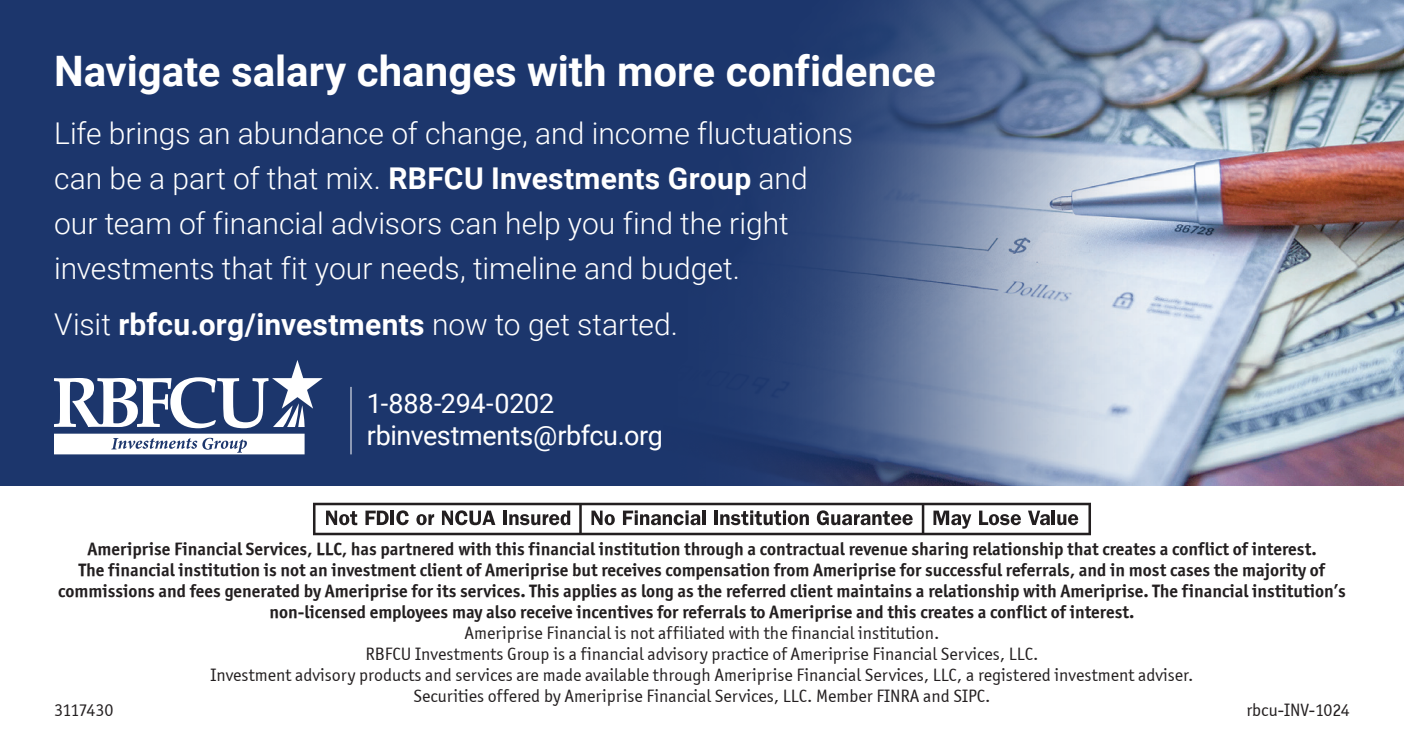
<style>
.page{position:relative;width:1404px;height:756px;background:#fff}
.page>*{position:absolute;margin:0;border:0;box-sizing:border-box;transform-origin:0 0}
.t1{font:700 42px "Roboto";color:#fff}
.t2{font:300 30px/45px "Roboto";color:#fff}
.t3{font:27px/33px "Roboto";letter-spacing:-.01em;color:#fff}
.t4{font:18px/21px "Officina Sans ITCTT Bold";color:#231f20;text-align:center}
.t5{font:18px/21px "Officina Sans ITCTT Book";color:#231f20;text-align:center}
.t6{font:18px "Officina Sans ITCTT Book";letter-spacing:-.035em;color:#231f20}
.s1{font-weight:700}
</style>
<div class="page">
<div style="left:0;top:0;width:1404px;height:486px;background:#1c366c"></div>
<img style="left:767px;top:0;width:637px;height:486px">
<svg style="left:54px;top:360px;width:269px;height:68px"></svg>
<svg style="left:54px;top:434px;width:251px;height:20px"></svg>
<svg style="left:313px;top:503px;width:778px;height:32px"></svg>
<hr style="left:350px;top:387px;width:2px;height:67px;background:#fff">
<h1 class="t1" style="left:54px;top:41px;width:883px">Navigate salary changes with more confidence</h1>
<p class="t2" style="left:54px;top:110px;width:800px">Life brings an abundance of change, and income fluctuations can be a part of that mix. <span class="s1">RBFCU Investments Group</span> and our team of financial advisors can help you find the right investments that fit your needs, timeline and budget.</p>
<p class="t2" style="left:54px;top:301px;width:626px">Visit <span class="s1">rbfcu.org/investments</span> now to get started.</p>
<p class="t3" style="left:367px;top:385px;width:298px">1-888-294-0202 rbinvestments@rbfcu.org</p>
<p class="t4" style="left:58px;top:538px;width:1289px">Ameriprise Financial Services, LLC, has partnered with this financial institution through a contractual revenue sharing relationship that creates a conflict of interest.<br>The financial institution is not an investment client of Ameriprise but receives compensation from Ameriprise for successful referrals, and in most cases the majority of commissions and fees generated by Ameriprise for its services. This applies as long as the referred client maintains a relationship with Ameriprise. The financial institution’s non-licensed employees may also receive incentives for referrals to Ameriprise and this creates a conflict of interest.</p>
<p class="t5" style="left:210px;top:622px;width:985px">Ameriprise Financial is not affiliated with the financial institution.<br>RBFCU Investments Group is a financial advisory practice of Ameriprise Financial Services, LLC.<br>Investment advisory products and services are made available through Ameriprise Financial Services, LLC, a registered investment adviser.<br>Securities offered by Ameriprise Financial Services, LLC. Member FINRA and SIPC.</p>
<p class="t6" style="left:54px;top:699px;width:61px">3117430</p>
<p class="t5" style="left:1246px;top:699px;width:105px">rbcu-INV-1024</p>
</div>
